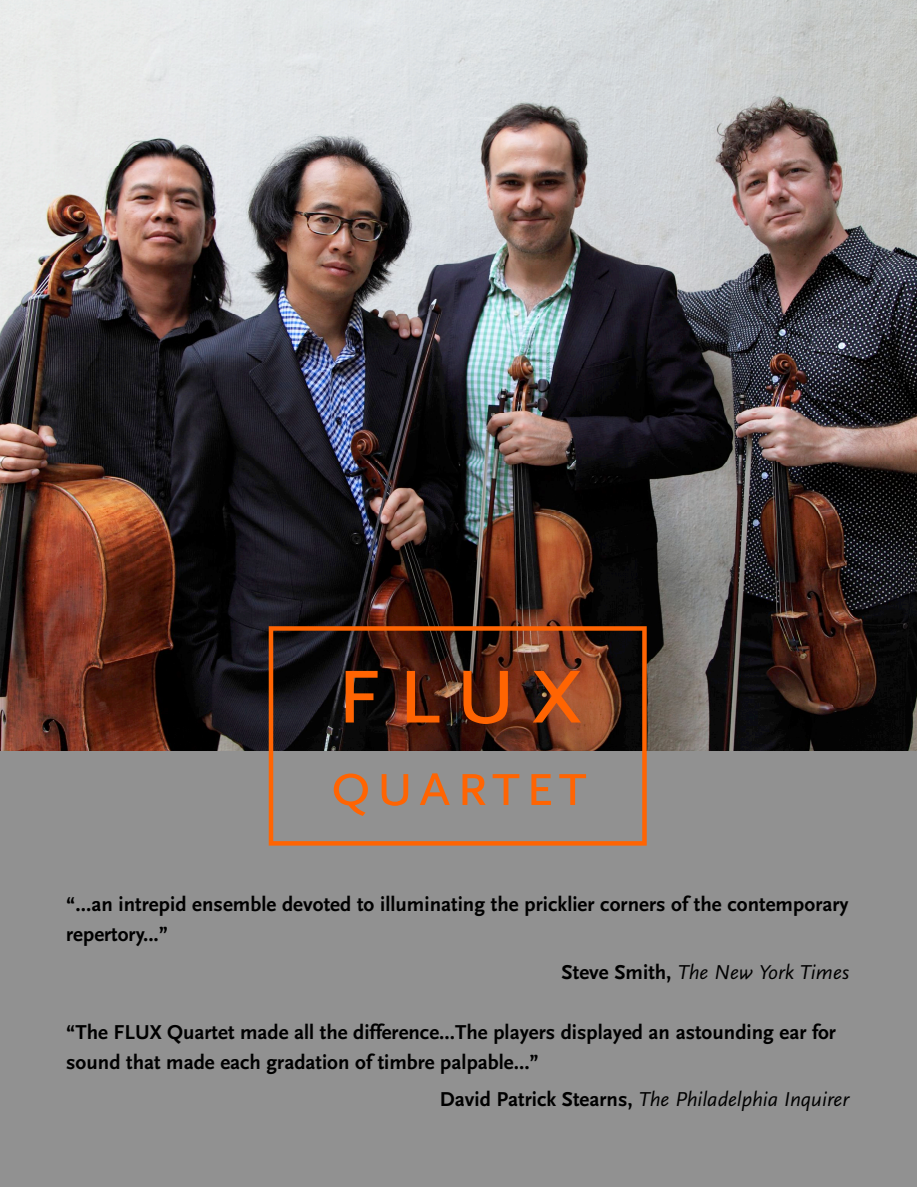
<style>
.page{position:relative;width:918px;height:1188px;background:#fff}
.page>*{position:absolute;margin:0;border:0;box-sizing:border-box;transform-origin:0 0}
.t1{font:108px "Scala Sans Caps";color:#ff6402}
.t2{font:64.5px "Scala Sans Caps";color:#ff6402}
.t3{font:700 21px/30px "Scala Sans";color:#000}
.t4{font:italic 21px "Scala Sans";color:#000}
.s1{font-weight:700;font-style:normal}
</style>
<div class="page">
<div style="left:0;top:750px;width:917px;height:437px;background:#919191"></div>
<img style="left:0;top:0;width:917px;height:750px">
<svg style="left:269px;top:626px;width:378px;height:220px"></svg>
<h1 class="t1" style="left:333px;top:629px;width:252px">f l u x</h1>
<h2 class="t2" style="left:330px;top:749px;width:259px">q u a r t e t</h2>
<p class="t3" style="left:66px;top:890px;width:784px">“...an intrepid ensemble devoted to illuminating the pricklier corners of the contemporary repertory...”</p>
<p class="t4" style="left:562px;top:961px;width:289px"><span class="s1">Steve Smith,</span> The New York Times</p>
<p class="t3" style="left:66px;top:1018px;width:771px">“The FLUX Quartet made all the difference...The players displayed an astounding ear for sound that made each gradation of timbre palpable...”</p>
<p class="t4" style="left:440px;top:1088px;width:411px"><span class="s1">David Patrick Stearns,</span> The Philadelphia Inquirer</p>
</div>
